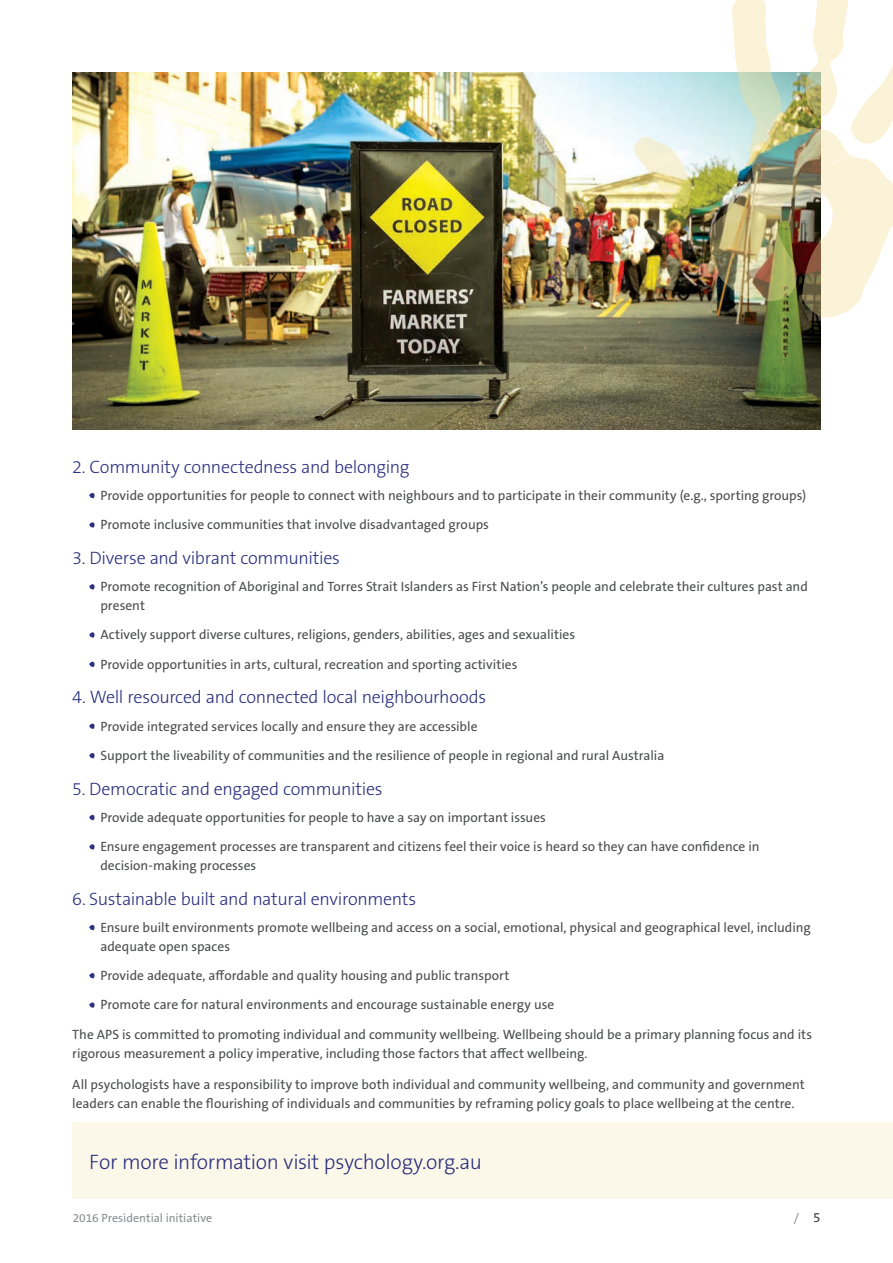
<style>
.page{position:relative;width:893px;height:1263px;background:#fff}
.page>*{position:absolute;margin:0;border:0;box-sizing:border-box;transform-origin:0 0}
.Subhead{font:300 21px "The Sans B W3";letter-spacing:-.015em;color:#2d317e}
.Sub_subhead{font:300 18px "The Sans B W3";letter-spacing:-.015em;color:#2d317e}
.bullet{font:13.5px/18.8px "The Sans B W5 Plain";color:#4b4c4d}
.Body{font:13.5px/18.8px "The Sans B W5 Plain";color:#4b4c4d}
.t1{font:12px "The Sans B W5 Plain";color:#8b8d90}
.s1{font-size:13.5px;color:#3e3e3f}
</style>
<div class="page">
<svg style="left:89px;top:493px;width:6px;height:6px"></svg>
<svg style="left:89px;top:522px;width:6px;height:6px"></svg>
<svg style="left:89px;top:584px;width:6px;height:6px"></svg>
<svg style="left:89px;top:632px;width:6px;height:6px"></svg>
<svg style="left:89px;top:662px;width:6px;height:5px"></svg>
<svg style="left:89px;top:723px;width:6px;height:6px"></svg>
<svg style="left:89px;top:753px;width:6px;height:6px"></svg>
<svg style="left:89px;top:815px;width:6px;height:5px"></svg>
<svg style="left:89px;top:844px;width:6px;height:6px"></svg>
<svg style="left:89px;top:925px;width:6px;height:5px"></svg>
<svg style="left:89px;top:973px;width:6px;height:6px"></svg>
<svg style="left:89px;top:1002px;width:6px;height:6px"></svg>
<img style="left:72px;top:72px;width:749px;height:357px">
<svg style="left:633px;top:65px;width:260px;height:253px;fill:#fbf3d7"></svg>
<img style="left:634px;top:0;width:216px;height:302px">
<div style="left:72px;top:1123px;width:821px;height:76px;background:#fcf8e9"></div>
<p class="Sub_subhead" style="left:72px;top:455px;width:339px">2. Community connectedness and belonging</p>
<p class="bullet" style="left:100px;top:486px;width:707px">Provide opportunities for people to connect with neighbours and to participate in their community (e.g., sporting groups)</p>
<p class="bullet" style="left:100px;top:515px;width:390px">Promote inclusive communities that involve disadvantaged groups</p>
<p class="Sub_subhead" style="left:72px;top:546px;width:269px">3. Diverse and vibrant communities</p>
<p class="bullet" style="left:100px;top:577px;width:709px">Promote recognition of Aboriginal and Torres Strait Islanders as First Nation’s people and celebrate their cultures past and present</p>
<p class="bullet" style="left:100px;top:625px;width:476px">Actively support diverse cultures, religions, genders, abilities, ages and sexualities</p>
<p class="bullet" style="left:100px;top:655px;width:419px">Provide opportunities in arts, cultural, recreation and sporting activities</p>
<p class="Sub_subhead" style="left:72px;top:686px;width:415px">4. Well resourced and connected local neighbourhoods</p>
<p class="bullet" style="left:100px;top:717px;width:379px">Provide integrated services locally and ensure they are accessible</p>
<p class="bullet" style="left:100px;top:746px;width:565px">Support the liveability of communities and the resilience of people in regional and rural Australia</p>
<p class="Sub_subhead" style="left:72px;top:777px;width:312px">5. Democratic and engaged communities</p>
<p class="bullet" style="left:100px;top:808px;width:447px">Provide adequate opportunities for people to have a say on important issues</p>
<p class="bullet" style="left:100px;top:837px;width:661px">Ensure engagement processes are transparent and citizens feel their voice is heard so they can have confidence in decision-making processes</p>
<p class="Sub_subhead" style="left:72px;top:887px;width:345px">6. Sustainable built and natural environments</p>
<p class="bullet" style="left:100px;top:918px;width:712px">Ensure built environments promote wellbeing and access on a social, emotional, physical and geographical level, including adequate open spaces</p>
<p class="bullet" style="left:100px;top:966px;width:410px">Provide adequate, affordable and quality housing and public transport</p>
<p class="bullet" style="left:100px;top:995px;width:455px">Promote care for natural environments and encourage sustainable energy use</p>
<p class="Body" style="left:72px;top:1025px;width:741px">The APS is committed to promoting individual and community wellbeing. Wellbeing should be a primary planning focus and its rigorous measurement a policy imperative, including those factors that affect wellbeing.</p>
<p class="Body" style="left:72px;top:1075px;width:734px">All psychologists have a responsibility to improve both individual and community wellbeing, and community and government leaders can enable the flourishing of individuals and communities by reframing policy goals to place wellbeing at the centre.</p>
<p class="Subhead" style="left:89px;top:1148px;width:394px">For more information visit psychology.org.au</p>
<p class="t1" style="left:73px;top:1210px;width:141px">2016 Presidential initiative</p>
<p class="t1" style="left:794px;top:1210px;width:28px">/ <span class="s1">5</span></p>
</div>
